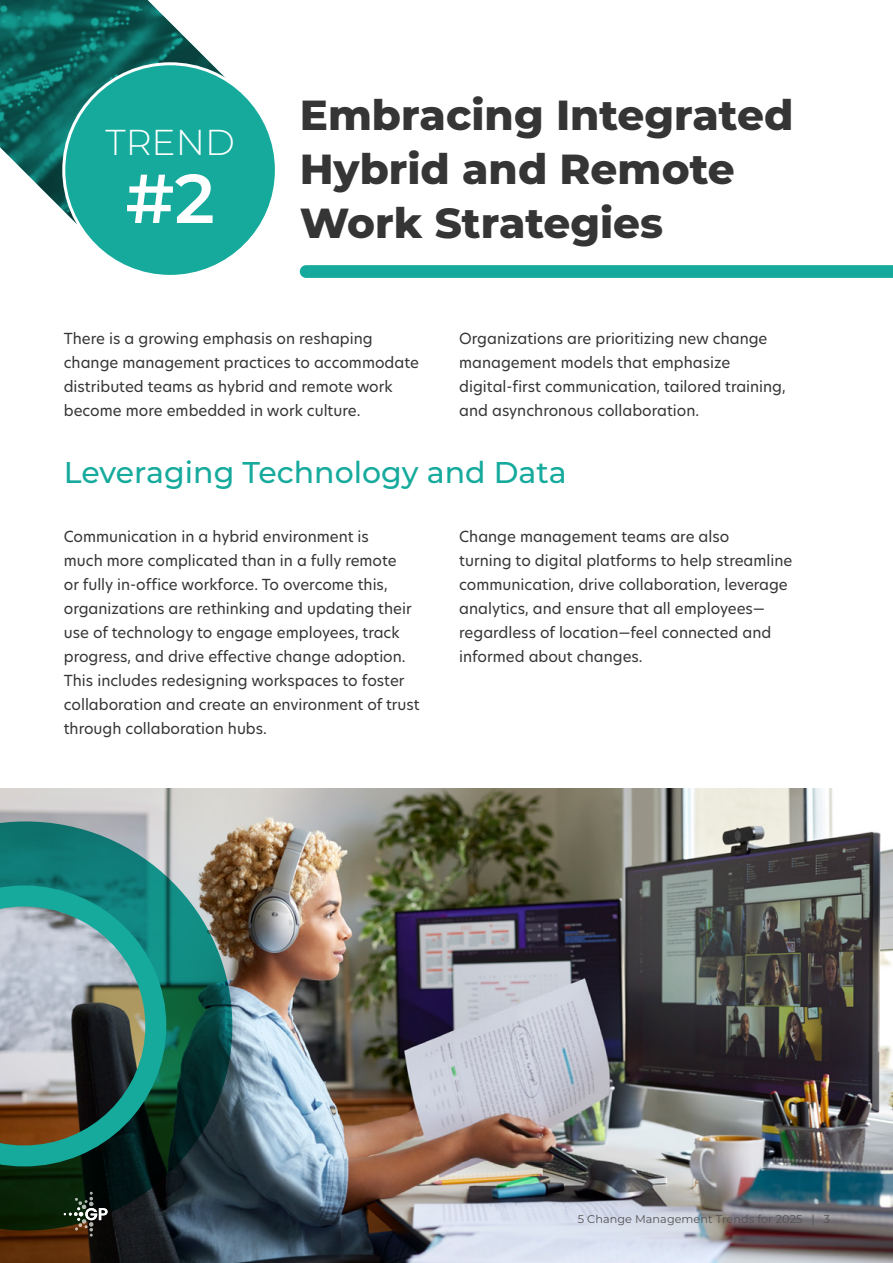
<style>
.page{position:relative;width:893px;height:1263px;background:#fff}
.page>*{position:absolute;margin:0;border:0;box-sizing:border-box;transform-origin:0 0}
.t1{font:600 69px "Montserrat";color:#fff}
.t2{font:800 42px/54px "Montserrat";color:#363535}
.t3{font:300 36px "Montserrat";color:#fff}
.t4{font:500 30px "Montserrat";color:#16aa9d}
.t5{font:15px/24px "New Hero";color:#363535}
.t6{font:11.25px "Montserrat";letter-spacing:.005em;color:#525150}
</style>
<div class="page">
<img style="left:0;top:788px;width:893px;height:475px">
<svg style="left:0;top:821px;width:232px;height:409px;background:#2d5a53"></svg>
<svg style="left:0;top:885px;width:166px;height:281px;background:#5d8681"></svg>
<svg style="left:300px;top:265px;width:593px;height:13px;background:#1aab9e"></svg>
<svg style="left:0;top:0;width:226px;height:225px"></svg>
<div style="left:64px;top:64px;width:212px;height:212px;background:#16aa9d;border-radius:50%"></div>
<svg style="left:64px;top:1192px;width:44px;height:44px;background:#393c2e"></svg>
<h3 class="t3" style="left:105px;top:118px;width:131px">TREND</h3>
<h1 class="t1" style="left:125px;top:150px;width:91px">#2</h1>
<h2 class="t2" style="left:300px;top:86px;width:495px">Embracing Integrated<br>Hybrid and Remote<br>Work Strategies</h2>
<p class="t5" style="left:64px;top:326px;width:357px">There is a growing emphasis on reshaping change management practices to accommodate distributed teams as hybrid and remote work become more embedded in work culture.</p>
<p class="t5" style="left:459px;top:326px;width:328px">Organizations are prioritizing new change management models that emphasize digital-first communication, tailored training, and asynchronous collaboration.</p>
<h3 class="t4" style="left:64px;top:451px;width:505px">Leveraging Technology and Data</h3>
<p class="t5" style="left:64px;top:524px;width:357px">Communication in a hybrid environment is<br>much more complicated than in a fully remote<br>or fully in-office workforce. To overcome this, organizations are rethinking and updating their use of technology to engage employees, track progress, and drive effective change adoption.<br>This includes redesigning workspaces to foster collaboration and create an environment of trust through collaboration hubs.</p>
<p class="t5" style="left:459px;top:524px;width:335px">Change management teams are also<br>turning to digital platforms to help streamline communication, drive collaboration, leverage analytics, and ensure that all employees— regardless of location—feel connected and informed about changes.</p>
<p class="t6" style="left:578px;top:1211px;width:254px">5 Change Management Trends for 2025 | 3</p>
</div>
